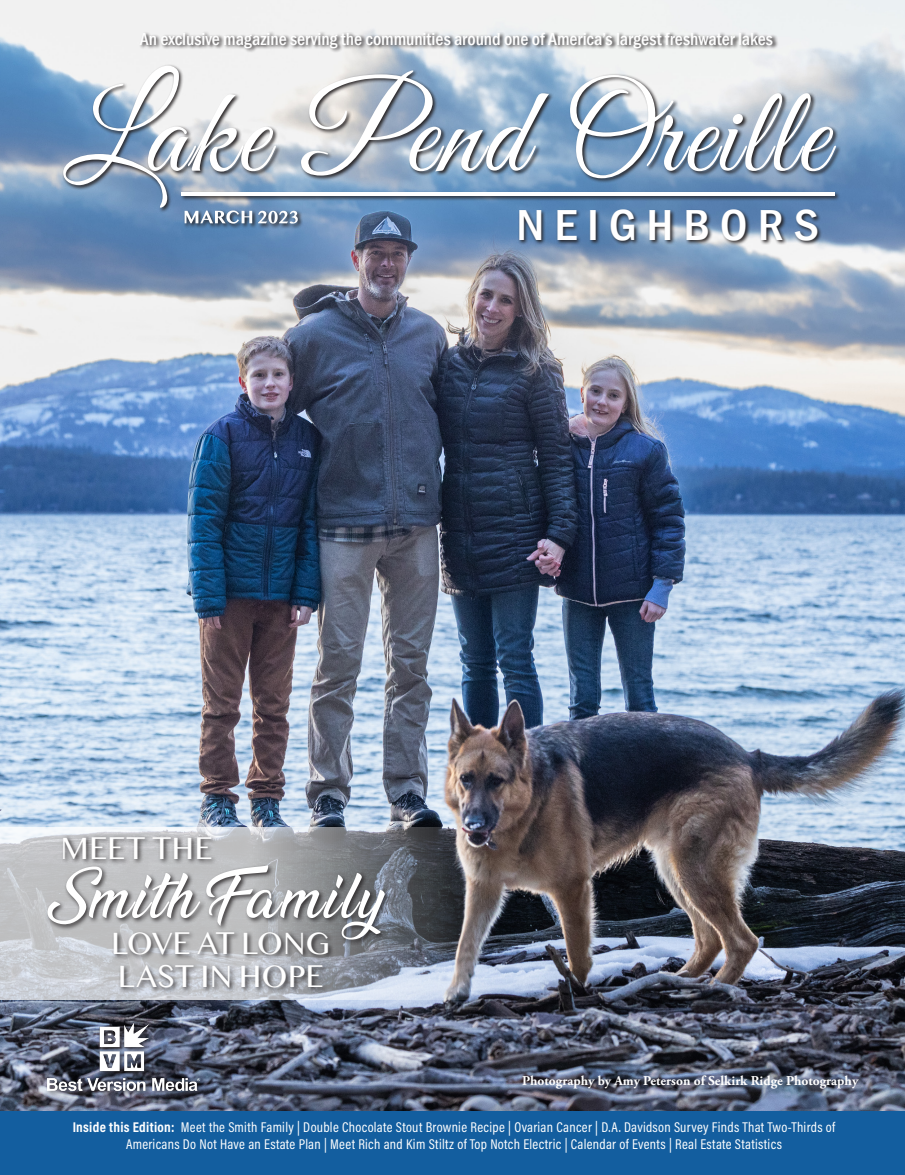
<style>
.page{position:relative;width:905px;height:1175px;background:#fff}
.page>*{position:absolute;margin:0;border:0;box-sizing:border-box;transform-origin:0 0}
.t1{font:123.6px "Great Vibes";letter-spacing:.025em;color:#fff}
.Paragraph{font:55.5px "Ananda";letter-spacing:.035em;color:#fff}
.t2{font:500 condensed 44.55px "Franklin Gothic";letter-spacing:.2em;color:#fff;scale:1.11 1}
.Paragraph-2{font:33px/33px "Gurmukhi MN";color:#fff;scale:.95 1}
.Paragraph-3{font:500 condensed 18px "Franklin Gothic";color:#fff}
.t3{font:14.25px/17.1px "Acumin Pro Cond";letter-spacing:.02em;color:#fff;text-align:center}
.t4{font:700 13.5px "Adobe Garamond Pro";color:#fff}
.s1{font-weight:700}
</style>
<div class="page">
<img style="left:0;top:0;width:904px;height:1111px">
<svg style="left:0;top:827px;width:492px;height:172px;background:#9a9da4"></svg>
<div style="left:139px;top:31px;width:639px;height:22px;background:#231f20;opacity:.95"></div>
<div style="left:518px;top:208px;width:304px;height:37px;background:#231f20;opacity:.95"></div>
<div style="left:62px;top:64px;width:779px;height:149px;background:#231f20;opacity:.95"></div>
<div style="left:180px;top:191px;width:660px;height:10px;background:#231f20;opacity:.95"></div>
<hr style="left:182px;top:192px;width:652px;height:4px;background:#fff">
<div style="left:0;top:1111px;width:904px;height:63px;background:#135e9f"></div>
<div style="left:112px;top:930px;width:222px;height:64px;background:#231f20;opacity:.86"></div>
<div style="left:45px;top:863px;width:346px;height:83px;background:#231f20;opacity:.86"></div>
<div style="left:61px;top:834px;width:156px;height:31px;background:#231f20;opacity:.86"></div>
<div style="left:46px;top:1021px;width:160px;height:76px;background:#231f20;opacity:.75"></div>
<img style="left:48px;top:1022px;width:151px;height:68px">
<div style="left:183px;top:209px;width:120px;height:20px;background:#231f20;opacity:.95"></div>
<svg style="left:184px;top:210px;width:114px;height:14px"></svg>
<p class="Paragraph-3" style="left:140px;top:27px;width:634px">An exclusive magazine serving the communities around one of America’s largest freshwater lakes</p>
<p class="t1" style="left:64px;top:65px;width:764px">Lake Pend Oreille</p>
<p class="t2" style="left:516px;top:195px;width:274px">NEIGHBORS</p>
<p class="Paragraph-2" style="left:61px;top:832px;width:161px">MEET THE</p>
<p class="Paragraph" style="left:47px;top:866px;width:337px">Smith Family</p>
<p class="Paragraph-2" style="left:111px;top:927px;width:232px">LOVE AT LONG<br>LAST IN HOPE</p>
<p class="t4" style="left:522px;top:1072px;width:337px">Photography by Amy Peterson of Selkirk Ridge Photography</p>
<p class="t3" style="left:73px;top:1117px;width:764px"><span class="s1">Inside this Edition:</span> Meet the Smith Family | Double Chocolate Stout Brownie Recipe | Ovarian Cancer | D.A. Davidson Survey Finds That Two-Thirds of<br>Americans Do Not Have an Estate Plan | Meet Rich and Kim Stiltz of Top Notch Electric | Calendar of Events | Real Estate Statistics</p>
</div>
